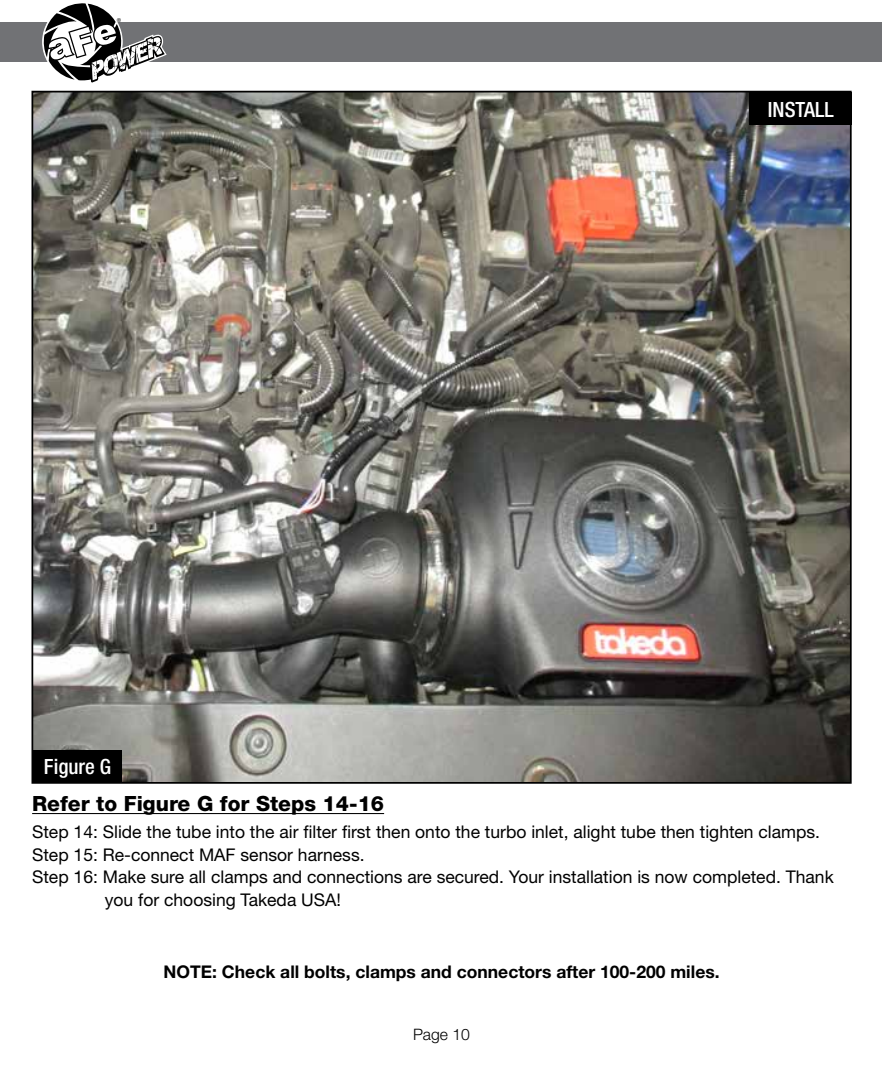
<style>
.page{position:relative;width:882px;height:1071px;background:#fff}
.page>*{position:absolute;margin:0;border:0;box-sizing:border-box;transform-origin:0 0}
.t1{font:800 21px "Helvetica Neue";color:#000}
.t2{font:500 condensed 21px "Helvetica Neue";color:#fff}
.t3{font:17.5px "Helvetica Neue";color:#000}
.t4{font:700 17.5px "Helvetica Neue";color:#000}
.t5{font:300 15.75px "Helvetica Neue";color:#000}
.t6{font:8.75px "Myriad";color:#000}
</style>
<div class="page">
<hr style="left:32px;top:813px;width:352px;height:1px;background:#000">
<img style="left:35px;top:94px;width:814px;height:687px">
<div style="left:32px;top:750px;width:90px;height:33px;background:#000"></div>
<div style="left:749px;top:92px;width:103px;height:33px;background:#000"></div>
<div style="left:0;top:23px;width:882px;height:39px;background:#717275"></div>
<svg style="left:43px;top:3px;width:124px;height:80px"></svg>
<p class="t6" style="left:117px;top:17px;width:6px">®</p>
<p class="t2" style="left:44px;top:754px;width:69px">Figure G</p>
<p class="t2" style="left:768px;top:97px;width:67px">INSTALL</p>
<p class="t1" style="left:32px;top:791px;width:353px">Refer to Figure G for Steps 14-16</p>
<p class="t3" style="left:32px;top:821px;width:790px">Step 14: Slide the tube into the air filter first then onto the turbo inlet, alight tube then tighten clamps.</p>
<p class="t3" style="left:32px;top:844px;width:334px">Step 15: Re-connect MAF sensor harness.</p>
<p class="t3" style="left:32px;top:867px;width:803px">Step 16: Make sure all clamps and connections are secured. Your installation is now completed. Thank</p>
<p class="t3" style="left:105px;top:890px;width:238px">you for choosing Takeda USA!</p>
<p class="t4" style="left:164px;top:961px;width:558px">NOTE: Check all bolts, clamps and connectors after 100-200 miles.</p>
<p class="t5" style="left:413px;top:1024px;width:58px">Page 10</p>
</div>
